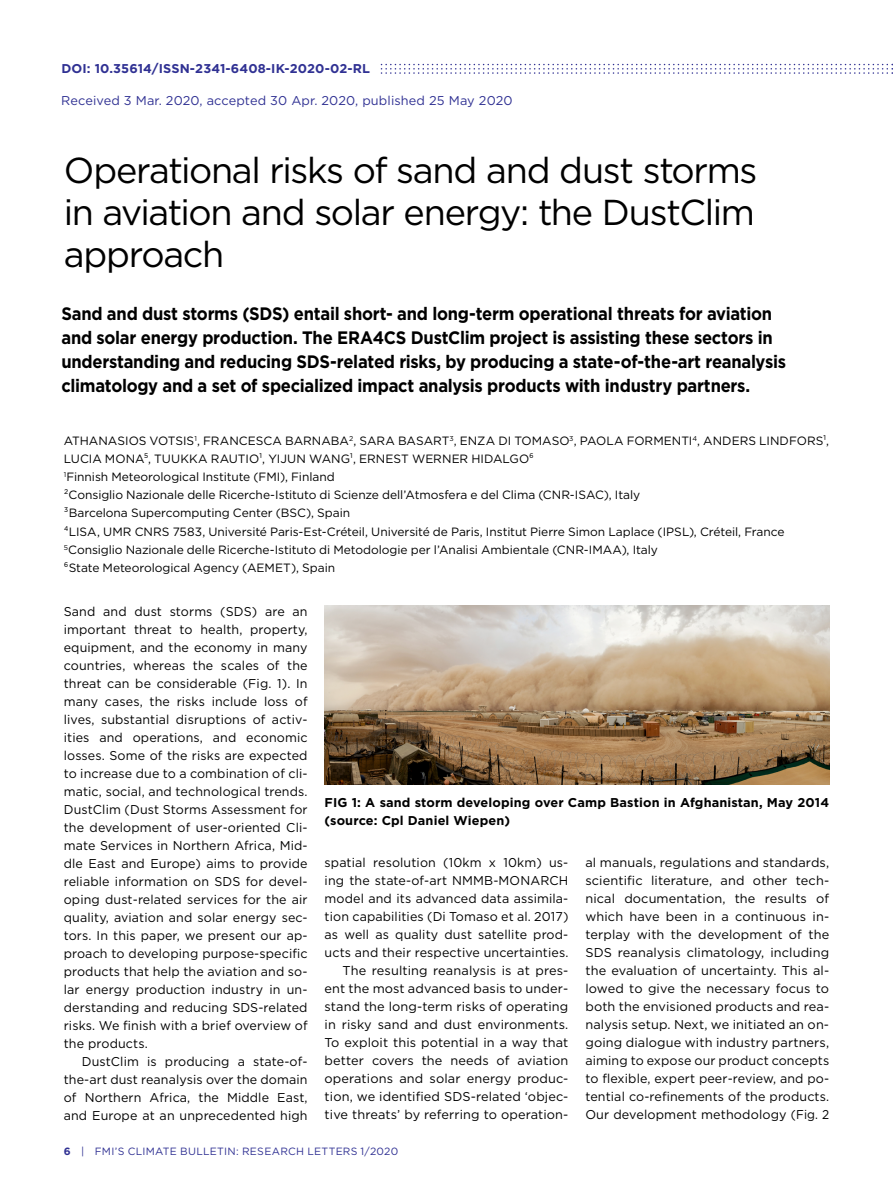
<style>
.page{position:relative;width:893px;height:1191px;background:#fff}
.page>*{position:absolute;margin:0;border:0;box-sizing:border-box;transform-origin:0 0}
.t1{font:36px/42px "Gotham";letter-spacing:-.04em;color:#000;text-align:justify}
.t2{font:700 18px/24px "Gotham";letter-spacing:-.015em;color:#000;scale:.92 1}
.t3{font:12.75px/18px "Gotham";letter-spacing:.01em;color:#000;text-align:justify}
.t4{font:700 12.75px/18px "Gotham";letter-spacing:.01em;color:#000}
.t5{font:12.75px "Gotham";letter-spacing:.01em;color:#303193}
.t6{font:700 12.75px "Gotham";letter-spacing:.01em;color:#303193}
.t7{font:12px/18px "Gotham";letter-spacing:-.005em;color:#000}
.t8{font:10.5px "Gotham";letter-spacing:.025em;color:#303193}
.s1{font-weight:700}
</style>
<div class="page">
<img style="left:325px;top:605px;width:504px;height:180px">
<svg style="left:380px;top:64px;width:513px;height:10px"></svg>
<p class="t6" style="left:61px;top:60px;width:310px">DOI: 10.35614/ISSN-2341-6408-IK-2020-02-RL</p>
<p class="t5" style="left:61px;top:92px;width:453px">Received 3 Mar. 2020, accepted 30 Apr. 2020, published 25 May 2020</p>
<h1 class="t1" style="left:64px;top:148px;width:695px">Operational risks of sand and dust storms in aviation and solar energy: the DustClim approach</h1>
<p class="t2" style="left:61px;top:301px;width:789px">Sand and dust storms (SDS) entail short- and long-term operational threats for aviation and solar energy production. The ERA4CS DustClim project is assisting these sectors in understanding and reducing SDS-related risks, by producing a state-of-the-art reanalysis climatology and a set of specialized impact analysis products with industry partners.</p>
<p class="t7" style="left:64px;top:432px;width:767px">ATHANASIOS VOTSIS<sup>1</sup>, FRANCESCA BARNABA<sup>2</sup>, SARA BASART<sup>3</sup>, ENZA DI TOMASO<sup>3</sup>, PAOLA FORMENTI<sup>4</sup>, ANDERS LINDFORS¹, LUCIA MONA⁵, TUUKKA RAUTIO¹, YIJUN WANG¹, ERNEST WERNER HIDALGO⁶<br><sup>1</sup>Finnish Meteorological Institute (FMI), Finland<br>²Consiglio Nazionale delle Ricerche-Istituto di Scienze dell’Atmosfera e del Clima (CNR-ISAC), Italy<br>³Barcelona Supercomputing Center (BSC), Spain<br>⁴LISA, UMR CNRS 7583, Université Paris-Est-Créteil, Université de Paris, Institut Pierre Simon Laplace (IPSL), Créteil, France <sup>5</sup>Consiglio Nazionale delle Ricerche-Istituto di Metodologie per l’Analisi Ambientale (CNR-IMAA), Italy<br>⁶State Meteorological Agency (AEMET), Spain</p>
<p class="t3" style="left:64px;top:602px;width:245px">Sand and dust storms (SDS) are an important threat to health, property, equipment, and the economy in many countries, whereas the scales of the threat can be considerable (Fig. 1). In many cases, the risks include loss of lives, substantial disruptions of activ&shy;ities and operations, and economic losses. Some of the risks are expected to increase due to a combination of cli&shy;matic, social, and technological trends.<br>DustClim (Dust Storms Assessment for the development of user-oriented Cli&shy;mate Services in Northern Africa, Mid&shy;dle East and Europe) aims to provide reliable information on SDS for devel&shy;oping dust-related services for the air quality, aviation and solar energy sec&shy;tors. In this paper, we present our ap&shy;proach to developing purpose-specific products that help the aviation and so&shy;lar energy production industry in un&shy;derstanding and reducing SDS-related risks. We finish with a brief overview of the products.</p>
<p class="t3" style="left:64px;top:1052px;width:245px;text-indent:18px">DustClim is producing a state-of&shy;the-art dust reanalysis over the domain of Northern Africa, the Middle East, and Europe at an unprecedented high</p>
<p class="t4" style="left:325px;top:793px;width:506px">FIG 1: A sand storm developing over Camp Bastion in Afghanistan, May 2014 (source: Cpl Daniel Wiepen)</p>
<p class="t3" style="left:325px;top:853px;width:245px;text-align:right">spatial resolution (10km x 10km) us&shy;ing the state-of-art NMMB-MONARCH model and its advanced data assimila&shy;tion capabilities (Di Tomaso et al. 2017) as well as quality dust satellite prod&shy;ucts and their respective uncertainties.<br>The resulting reanalysis is at pres&shy;ent the most advanced basis to under&shy;stand the long-term risks of operating in risky sand and dust environments.<br>To exploit this potential in a way that better covers the needs of aviation operations and solar energy produc&shy;tion, we identified SDS-related ‘objec&shy;tive threats’ by referring to operation-</p>
<p class="t3" style="left:585px;top:853px;width:245px">al manuals, regulations and standards, scientific literature, and other tech&shy;nical documentation, the results of which have been in a continuous in&shy;terplay with the development of the SDS reanalysis climatology, including the evaluation of uncertainty. This al&shy;lowed to give the necessary focus to both the envisioned products and rea&shy;nalysis setup. Next, we initiated an on&shy;going dialogue with industry partners, aiming to expose our product concepts to flexible, expert peer-review, and po&shy;tential co-refinements of the products.<br>Our development methodology (Fig. 2</p>
<p class="t8" style="left:64px;top:1144px;width:336px"><span class="s1">6</span> | FMI’S CLIMATE BULLETIN: RESEARCH LETTERS 1/2020</p>
</div>
